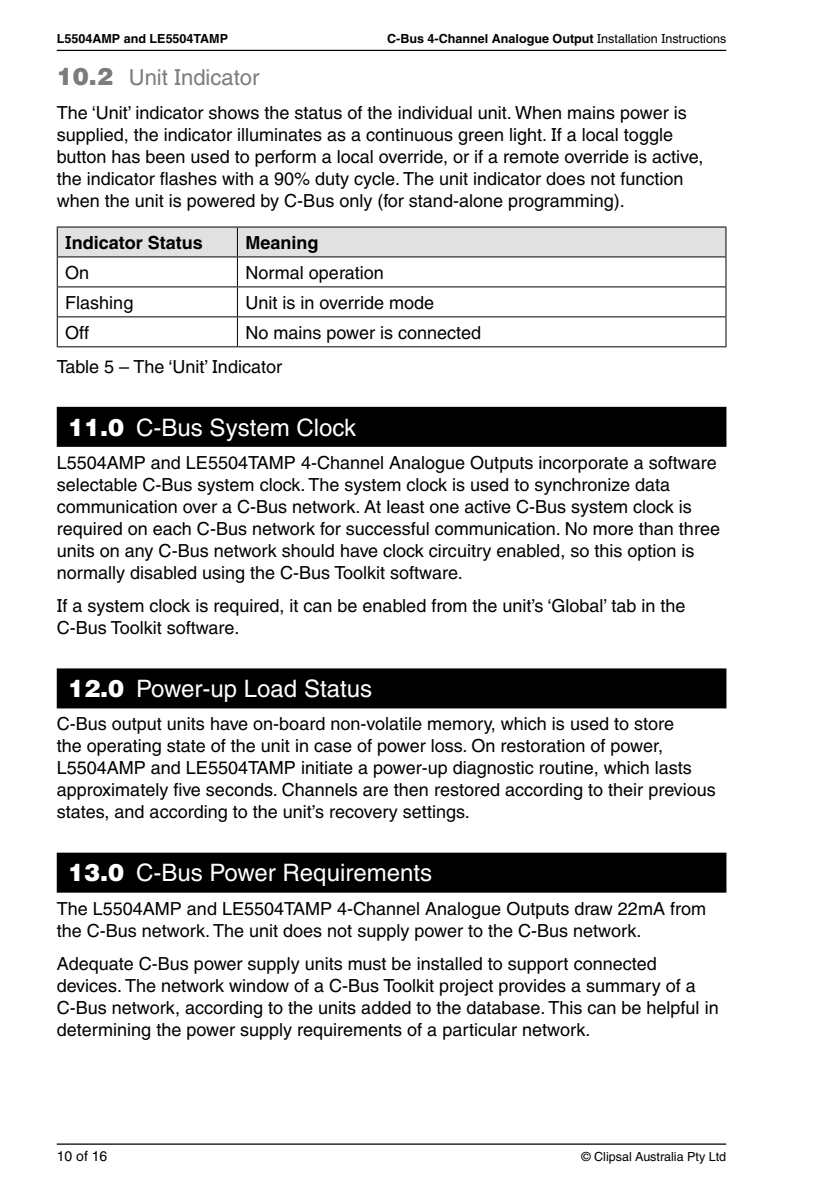
<style>
.page{position:relative;width:840px;height:1191px;background:#fff}
.page>*{position:absolute;margin:0;border:0;box-sizing:border-box;transform-origin:0 0}
.t1{font:500 24px "Helveticasi";color:#fff}
.t2{font:500 22px "Helveticasi";color:#7c7c7c}
.t3{font:500 18px/22px "Helveticasi";color:#000}
.t4{font:700 18px "Helveticasi";color:#000}
.t5{font:500 14px "Helveticasi";color:#000}
.t6{font:700 12.6px "Helveticasi";color:#000}
.t7{font:500 12.6px "Helveticasi";color:#000}
.s1{font-weight:500}
.s2{font-family:"Helvetica Bsi";font-weight:400;font-size:24px}
.s3{font-family:"Helvetica Bsi";font-weight:400}
</style>
<div class="page">
<hr style="left:57px;top:50px;width:668px;height:1px;background:#000">
<hr style="left:57px;top:1143px;width:668px;height:1px;background:#000">
<div style="left:57px;top:407px;width:669px;height:40px;background:#000"></div>
<div style="left:57px;top:668px;width:669px;height:40px;background:#000"></div>
<div style="left:57px;top:852px;width:669px;height:40px;background:#000"></div>
<hr style="left:57px;top:346px;width:180px;height:1px;background:#000">
<hr style="left:237px;top:346px;width:489px;height:1px;background:#000">
<hr style="left:57px;top:226px;width:180px;height:1px;background:#000">
<svg style="left:57px;top:227px;width:669px;height:119px"></svg>
<hr style="left:237px;top:226px;width:489px;height:1px;background:#000">
<hr style="left:57px;top:256px;width:180px;height:1px;background:#000">
<hr style="left:237px;top:256px;width:489px;height:1px;background:#000">
<p class="t6" style="left:57px;top:31px;width:173px">L5504AMP and LE5504TAMP</p>
<p class="t6" style="left:387px;top:31px;width:340px">C-Bus 4-Channel Analogue Output <span class="s1">Installation Instructions</span></p>
<p class="t2" style="left:57px;top:65px;width:204px"><span class="s2">10.2</span> Unit Indicator</p>
<p class="t3" style="left:57px;top:102px;width:647px">The ‘Unit’ indicator shows the status of the individual unit. When mains power is supplied, the indicator illuminates as a continuous green light. If a local toggle button has been used to perform a local override, or if a remote override is active, the indicator flashes with a 90% duty cycle. The unit indicator does not function when the unit is powered by C-Bus only (for stand-alone programming).</p>
<p class="t4" style="left:65px;top:232px;width:139px">Indicator Status</p>
<p class="t4" style="left:245px;top:232px;width:75px">Meaning</p>
<p class="t3" style="left:65px;top:261px;width:26px">On</p>
<p class="t3" style="left:245px;top:261px;width:140px">Normal operation</p>
<p class="t3" style="left:65px;top:291px;width:70px">Flashing</p>
<p class="t3" style="left:245px;top:291px;width:190px">Unit is in override mode</p>
<p class="t3" style="left:65px;top:321px;width:26px">Off</p>
<p class="t3" style="left:57px;top:315px;width:426px;line-height:33.8px;text-indent:188px">No mains power is connected<br>Table 5 – The ‘Unit’ Indicator</p>
<h1 class="t1" style="left:68px;top:413px;width:289px"><span class="s3">11.0</span> C-Bus System Clock</h1>
<p class="t3" style="left:57px;top:451px;width:664px">L5504AMP and LE5504TAMP 4-Channel Analogue Outputs incorporate a software selectable C-Bus system clock. The system clock is used to synchronize data communication over a C-Bus network. At least one active C-Bus system clock is required on each C-Bus network for successful communication. No more than three units on any C-Bus network should have clock circuitry enabled, so this option is normally disabled using the C-Bus Toolkit software.</p>
<p class="t3" style="left:57px;top:595px;width:630px">If a system clock is required, it can be enabled from the unit’s ‘Global’ tab in the<br>C-Bus Toolkit software.</p>
<h1 class="t1" style="left:68px;top:674px;width:305px"><span class="s3">12.0</span> Power-up Load Status</h1>
<p class="t3" style="left:57px;top:713px;width:660px">C-Bus output units have on-board non-volatile memory, which is used to store<br>the operating state of the unit in case of power loss. On restoration of power, L5504AMP and LE5504TAMP initiate a power-up diagnostic routine, which lasts approximately five seconds. Channels are then restored according to their previous states, and according to the unit’s recovery settings.</p>
<h1 class="t1" style="left:68px;top:859px;width:365px"><span class="s3">13.0</span> C-Bus Power Requirements</h1>
<p class="t3" style="left:57px;top:897px;width:650px">The L5504AMP and LE5504TAMP 4-Channel Analogue Outputs draw 22mA from the C-Bus network. The unit does not supply power to the C-Bus network.</p>
<p class="t3" style="left:57px;top:952px;width:663px">Adequate C-Bus power supply units must be installed to support connected devices. The network window of a C-Bus Toolkit project provides a summary of a C-Bus network, according to the units added to the database. This can be helpful in determining the power supply requirements of a particular network.</p>
<p class="t5" style="left:57px;top:1148px;width:52px">10 of 16</p>
<p class="t7" style="left:581px;top:1149px;width:146px">© Clipsal Australia Pty Ltd</p>
</div>
